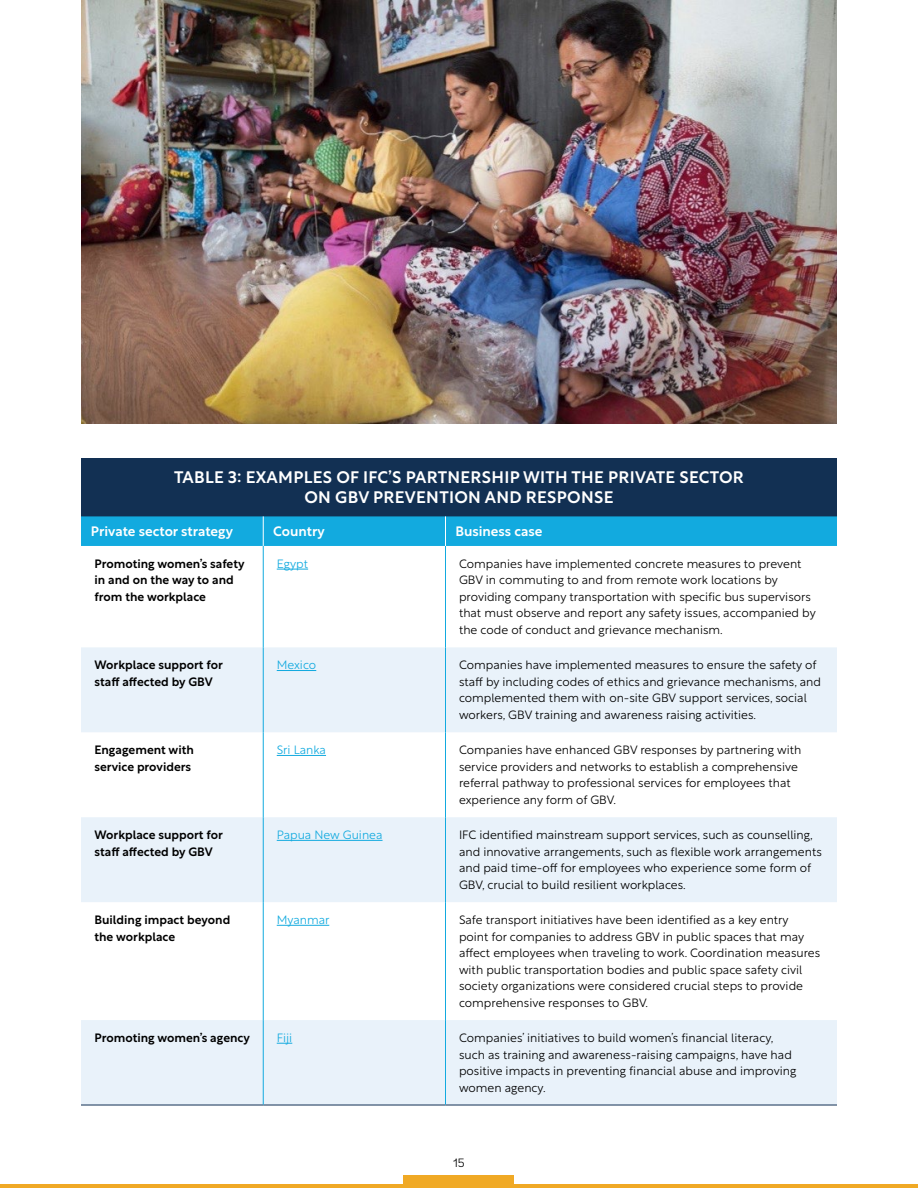
<style>
.page{position:relative;width:918px;height:1188px;background:#fff}
.page>*{position:absolute;margin:0;border:0;box-sizing:border-box;transform-origin:0 0}
.t1{font:500 16.5px/19.8px "Rustica";letter-spacing:.02em;color:#fff;text-align:center}
.t2{font:500 13.5px "Rustica";color:#fff}
.t3{font:300 12px/16.5px "Rustica";color:#000}
.t4{font:500 12px/16.5px "Rustica";color:#000}
.t5{font:300 12px "Rustica";color:#12aadf}
.t6{font:300 12px "Andes";color:#000}
</style>
<div class="page">
<hr style="left:0;top:1184px;width:918px;height:4px;background:#f0a925">
<div style="left:404px;top:1175px;width:110px;height:9px;background:#f0a925"></div>
<div style="left:81px;top:458px;width:756px;height:58px;background:#123053"></div>
<div style="left:81px;top:516px;width:756px;height:30px;background:#12aadf"></div>
<svg style="left:81px;top:647px;width:756px;height:458px;fill:#e9f2fa"></svg>
<hr style="left:81px;top:1105px;width:182px;height:1px;background:#123053">
<hr style="left:263px;top:1105px;width:183px;height:1px;background:#123053">
<hr style="left:446px;top:1105px;width:391px;height:1px;background:#123053">
<hr style="left:263px;top:546px;width:1px;height:101px;background:#12aadf">
<hr style="left:445px;top:546px;width:1px;height:101px;background:#12aadf">
<hr style="left:263px;top:647px;width:1px;height:85px;background:#12aadf">
<hr style="left:445px;top:647px;width:1px;height:85px;background:#12aadf">
<hr style="left:263px;top:732px;width:1px;height:85px;background:#12aadf">
<hr style="left:445px;top:732px;width:1px;height:85px;background:#12aadf">
<hr style="left:263px;top:817px;width:1px;height:85px;background:#12aadf">
<hr style="left:445px;top:817px;width:1px;height:85px;background:#12aadf">
<hr style="left:263px;top:902px;width:1px;height:118px;background:#12aadf">
<hr style="left:445px;top:902px;width:1px;height:118px;background:#12aadf">
<hr style="left:263px;top:1020px;width:1px;height:85px;background:#12aadf">
<hr style="left:445px;top:1020px;width:1px;height:85px;background:#12aadf">
<hr style="left:263px;top:516px;width:1px;height:30px;background:#fff">
<hr style="left:445px;top:516px;width:1px;height:30px;background:#fff">
<hr style="left:277px;top:569px;width:31px;height:1px;background:#12aadf">
<hr style="left:277px;top:670px;width:39px;height:1px;background:#12aadf">
<hr style="left:277px;top:755px;width:49px;height:1px;background:#12aadf">
<hr style="left:277px;top:840px;width:106px;height:1px;background:#12aadf">
<hr style="left:277px;top:925px;width:52px;height:1px;background:#12aadf">
<svg style="left:277px;top:1043px;width:15px;height:1px"></svg>
<img style="left:81px;top:0;width:756px;height:423px">
<h1 class="t1" style="left:174px;top:466px;width:571px">TABLE 3: EXAMPLES OF IFC’S PARTNERSHIP WITH THE PRIVATE SECTOR<br>ON GBV PREVENTION AND RESPONSE</h1>
<p class="t2" style="left:91px;top:520px;width:144px">Private sector strategy</p>
<p class="t2" style="left:273px;top:520px;width:53px">Country</p>
<p class="t2" style="left:455px;top:520px;width:89px">Business case</p>
<p class="t4" style="left:94px;top:554px;width:152px">Promoting women’s safety in and on the way to and from the workplace</p>
<p class="t5" style="left:277px;top:553px;width:33px">Egypt</p>
<p class="t3" style="left:459px;top:554px;width:358px">Companies have implemented concrete measures to prevent GBV in commuting to and from remote work locations by providing company transportation with specific bus supervisors that must observe and report any safety issues, accompanied by the code of conduct and grievance mechanism.</p>
<p class="t4" style="left:95px;top:656px;width:130px">Workplace support for staff affected by GBV</p>
<p class="t5" style="left:277px;top:655px;width:41px">Mexico</p>
<p class="t3" style="left:459px;top:655px;width:364px">Companies have implemented measures to ensure the safety of staff by including codes of ethics and grievance mechanisms, and complemented them with on-site GBV support services, social workers, GBV training and awareness raising activities.</p>
<p class="t4" style="left:95px;top:740px;width:101px">Engagement with service providers</p>
<p class="t5" style="left:277px;top:740px;width:51px">Sri Lanka</p>
<p class="t3" style="left:459px;top:740px;width:344px">Companies have enhanced GBV responses by partnering with service providers and networks to establish a comprehensive referral pathway to professional services for employees that experience any form of GBV.</p>
<p class="t4" style="left:95px;top:825px;width:130px">Workplace support for staff affected by GBV</p>
<p class="t5" style="left:277px;top:825px;width:107px">Papua New Guinea</p>
<p class="t3" style="left:459px;top:825px;width:364px">IFC identified mainstream support services, such as counselling, and innovative arrangements, such as flexible work arrangements and paid time-off for employees who experience some form of GBV, crucial to build resilient workplaces.</p>
<p class="t4" style="left:95px;top:910px;width:137px">Building impact beyond the workplace</p>
<p class="t5" style="left:277px;top:909px;width:54px">Myanmar</p>
<p class="t3" style="left:459px;top:910px;width:363px">Safe transport initiatives have been identified as a key entry point for companies to address GBV in public spaces that may affect employees when traveling to work. Coordination measures with public transportation bodies and public space safety civil society organizations were considered crucial steps to provide comprehensive responses to GBV.</p>
<p class="t4" style="left:95px;top:1028px;width:157px">Promoting women’s agency</p>
<p class="t5" style="left:277px;top:1027px;width:17px">Fiji</p>
<p class="t3" style="left:459px;top:1028px;width:339px">Companies’ initiatives to build women’s financial literacy, such as training and awareness-raising campaigns, have had positive impacts in preventing financial abuse and improving women agency.</p>
<p class="t6" style="left:453px;top:1155px;width:13px">15</p>
</div>
